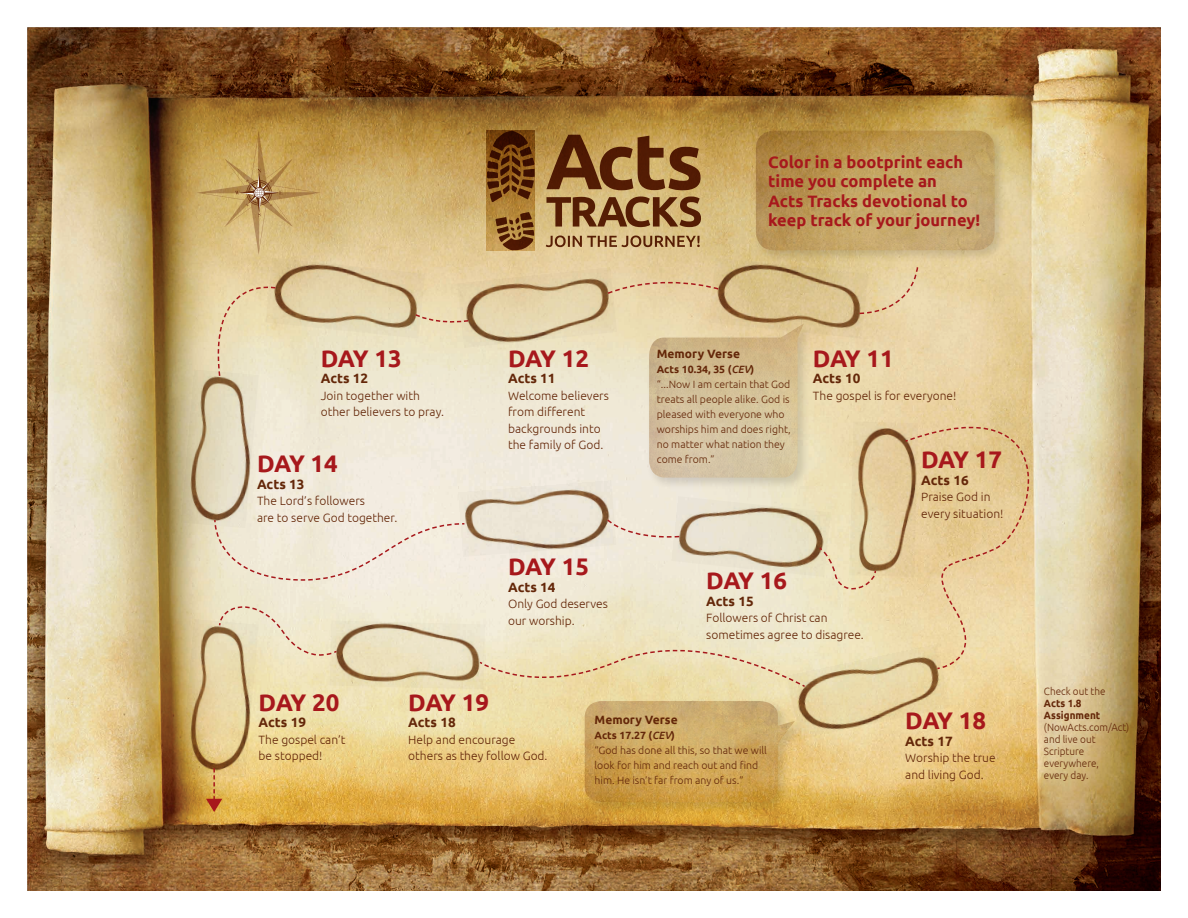
<style>
.page{position:relative;width:1188px;height:918px;background:#fff}
.page>*{position:absolute;margin:0;border:0;box-sizing:border-box;transform-origin:0 0}
.t1{font:700 24px "Ubuntu";letter-spacing:-.025em;color:#a7181c}
.t2{font:700 16.5px/19.5px "Ubuntu";color:#a7181c}
.t3{font:700 13.5px "Ubuntu";color:#642709}
.t4{font:300 12px/16.5px "Ubuntu";color:#642709}
.t5{font:700 12px "Ubuntu";color:#642709}
.t6{font:300 10.5px/15px "Ubuntu";color:#642709}
.t7{font:300 10.5px/12px "Ubuntu";color:#642709;scale:.95 1}
.s1{font-weight:700}
.s2{font-weight:500;font-style:italic}
</style>
<div class="page">
<img style="left:27px;top:27px;width:1134px;height:864px">
<svg style="left:487px;top:131px;width:48px;height:120px;background:#7e4e1d"></svg>
<svg style="left:546px;top:135px;width:155px;height:92px;background:#986e3e"></svg>
<svg style="left:546px;top:236px;width:154px;height:11px;background:#ab865a"></svg>
<svg style="left:197px;top:131px;width:124px;height:124px;background:#caa966"></svg>
<div style="left:753px;top:128px;width:254px;height:135px;background:#231f20;opacity:.44"></div>
<img style="left:756px;top:131px;width:239px;height:119px">
<svg style="left:479px;top:637px;width:328px;height:53px;background:#ecddb3"></svg>
<div style="left:582px;top:698px;width:224px;height:117px;background:#231f20;opacity:.44"></div>
<img style="left:585px;top:701px;width:210px;height:101px">
<div style="left:646px;top:322px;width:170px;height:168px;background:#231f20;opacity:.44"></div>
<img style="left:649px;top:324px;width:155px;height:154px">
<img style="left:709px;top:258px;width:159px;height:80px">
<img style="left:266px;top:258px;width:159px;height:80px">
<img style="left:458px;top:480px;width:158px;height:77px">
<img style="left:849px;top:422px;width:55px;height:155px">
<img style="left:330px;top:620px;width:155px;height:69px">
<img style="left:457px;top:267px;width:160px;height:81px">
<img style="left:181px;top:369px;width:78px;height:159px">
<img style="left:181px;top:619px;width:78px;height:159px">
<img style="left:671px;top:496px;width:160px;height:81px">
<img style="left:787px;top:644px;width:163px;height:95px">
<svg style="left:858px;top:266px;width:61px;height:49px;background:#e5cd9e"></svg>
<svg style="left:606px;top:272px;width:114px;height:23px;background:#e2c79b"></svg>
<svg style="left:414px;top:313px;width:56px;height:12px"></svg>
<svg style="left:208px;top:274px;width:69px;height:103px;background:#e8d8b1"></svg>
<svg style="left:213px;top:519px;width:253px;height:62px;background:#f0e6d7"></svg>
<svg style="left:606px;top:519px;width:75px;height:21px;background:#eaddcd"></svg>
<svg style="left:818px;top:547px;width:59px;height:49px;background:#e3d2ab"></svg>
<svg style="left:904px;top:386px;width:161px;height:284px;background:#e6cfa0"></svg>
<svg style="left:218px;top:599px;width:120px;height:59px;background:#e9dec1"></svg>
<svg style="left:206px;top:768px;width:16px;height:44px"></svg>
<h2 class="t2" style="left:768px;top:152px;width:214px">Color in a bootprint each time you complete an<br>Acts Tracks devotional to keep track of your journey!</h2>
<p class="t1" style="left:321px;top:344px;width:82px">DAY 13</p>
<p class="t3" style="left:321px;top:370px;width:49px">Acts 12</p>
<p class="t4" style="left:321px;top:387px;width:125px">Join together with other believers to pray.</p>
<p class="t1" style="left:257px;top:449px;width:82px">DAY 14</p>
<p class="t3" style="left:257px;top:476px;width:49px">Acts 13</p>
<p class="t4" style="left:257px;top:492px;width:142px">The Lord’s followers<br>are to serve God together.</p>
<p class="t1" style="left:508px;top:344px;width:82px">DAY 12</p>
<p class="t3" style="left:508px;top:370px;width:49px">Acts 11</p>
<p class="t4" style="left:508px;top:387px;width:102px">Welcome believers from different backgrounds into the family of God.</p>
<p class="t1" style="left:508px;top:552px;width:82px">DAY 15</p>
<p class="t3" style="left:508px;top:579px;width:49px">Acts 14</p>
<p class="t4" style="left:508px;top:595px;width:101px">Only God deserves our worship.</p>
<p class="t5" style="left:657px;top:346px;width:85px">Memory Verse</p>
<p class="t6" style="left:657px;top:361px;width:135px"><span class="s1">Acts 10.34, 35 (</span><span class="s2">CEV</span><span class="s1">)<br></span>“...Now I am certain that God treats all people alike. God is pleased with everyone who worships him and does right, no matter what nation they come from.”</p>
<p class="t1" style="left:813px;top:344px;width:82px">DAY 11</p>
<p class="t3" style="left:813px;top:370px;width:49px">Acts 10</p>
<p class="t4" style="left:813px;top:387px;width:145px">The gospel is for everyone!</p>
<p class="t1" style="left:921px;top:445px;width:82px">DAY 17</p>
<p class="t3" style="left:921px;top:472px;width:49px">Acts 16</p>
<p class="t4" style="left:921px;top:489px;width:84px">Praise God in every situation!</p>
<p class="t1" style="left:706px;top:566px;width:82px">DAY 16</p>
<p class="t3" style="left:706px;top:593px;width:49px">Acts 15</p>
<p class="t4" style="left:706px;top:610px;width:159px">Followers of Christ can sometimes agree to disagree.</p>
<p class="t1" style="left:259px;top:687px;width:82px">DAY 20</p>
<p class="t3" style="left:259px;top:714px;width:49px">Acts 19</p>
<p class="t4" style="left:259px;top:731px;width:88px">The gospel can’t be stopped!</p>
<p class="t1" style="left:408px;top:687px;width:82px">DAY 19</p>
<p class="t3" style="left:408px;top:714px;width:49px">Acts 18</p>
<p class="t4" style="left:408px;top:731px;width:141px">Help and encourage others as they follow God.</p>
<p class="t5" style="left:595px;top:712px;width:85px">Memory Verse</p>
<p class="t6" style="left:595px;top:727px;width:174px"><span class="s1">Acts 17.27 (</span><span class="s2">CEV</span><span class="s1">)<br></span>“God has done all this, so that we will look for him and reach out and find him. He isn’t far from any of us.”</p>
<p class="t1" style="left:905px;top:706px;width:82px">DAY 18</p>
<p class="t3" style="left:905px;top:733px;width:49px">Acts 17</p>
<p class="t4" style="left:905px;top:749px;width:92px">Worship the true and living God.</p>
<p class="t7" style="left:1044px;top:685px;width:91px">Check out the<br><span class="s1">Acts 1.8<br>Assignment </span>(NowActs.com/Act) and live out<br>Scripture everywhere,<br>every day.</p>
</div>
